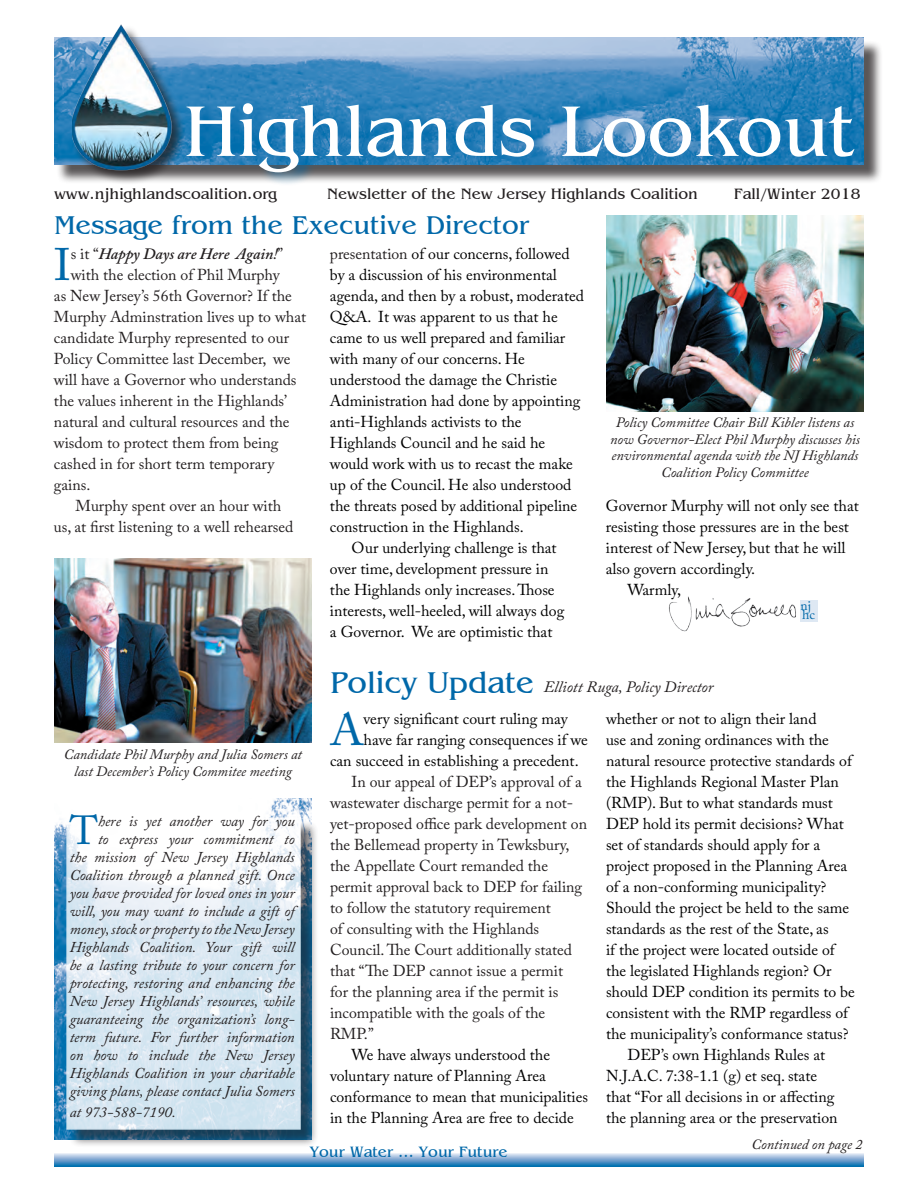
<style>
.page{position:relative;width:918px;height:1188px;background:#fff}
.page>*{position:absolute;margin:0;border:0;box-sizing:border-box;transform-origin:0 0}
.t1{font:75px "Benguiat";letter-spacing:-.005em;color:#fff}
.t2{font:45.3px "Adobe Caslon Pro";color:#0068a9}
.t3{font:40.35px "Adobe Caslon Pro";color:#0068a9}
.t4{font:31.5px "Benguiat";color:#0068a9}
.t5{font:27px "Benguiat";color:#0068a9}
.t6{font:15.75px/21px "Adobe Caslon Pro";color:#000}
.t7{font:15.75px/21px "Adobe Caslon Pro";color:#231f20}
.t8{font:15.75px/21px "Adobe Caslon Pro";color:#010102}
.t9{font:15.75px "Benguiat";color:#231f20}
.t10{font:italic 600 15.75px "Adobe Caslon Pro";color:#231f20}
.t11{font:italic 15.75px "Adobe Caslon Pro";color:#231f20}
.t12{font:15.75px "Benguiat";color:#0068a9}
.t13{font:italic 15px/18px "Adobe Caslon Pro";color:#231f20;text-align:right}
.t14{font:italic 14.25px/16.5px "Adobe Caslon Pro";color:#231f20;text-align:center}
.t15{font:13.5px "Adobe Caslon Pro";color:#0068a9}
.s1{font-weight:400;font-style:normal}
.s2{color:#231f20}
</style>
<div class="page">
<img style="left:54px;top:38px;width:810px;height:127px">
<div style="left:187px;top:98px;width:685px;height:89px;background:#0068a9;opacity:.75"></div>
<svg style="left:54px;top:1153px;width:810px;height:14px;background:#71a6cf"></svg>
<div style="left:800px;top:600px;width:18px;height:21px;background:#dee8f3"></div>
<img style="left:669px;top:596px;width:127px;height:36px">
<img style="left:55px;top:799px;width:257px;height:341px">
<div style="left:69px;top:820px;width:250px;height:328px;background:#231f20;opacity:.75"></div>
<svg style="left:66px;top:818px;width:235px;height:312px;fill:#d9e7f2"></svg>
<div style="left:71px;top:24px;width:115px;height:161px;background:#231f20;opacity:.75"></div>
<img style="left:73px;top:24px;width:100px;height:149px">
<img style="left:606px;top:215px;width:258px;height:196px">
<img style="left:54px;top:559px;width:258px;height:183px">
<h1 class="t1" style="left:184px;top:92px;width:672px">Highlands Lookout</h1>
<p class="t9" style="left:54px;top:185px;width:224px">www.njhighlandscoalition.org</p>
<p class="t9" style="left:327px;top:185px;width:372px">Newsletter of the New Jersey Highlands Coalition</p>
<p class="t9" style="left:734px;top:185px;width:129px">Fall/Winter 2018</p>
<h3 class="t5" style="left:54px;top:211px;width:476px">Message from the Executive Director</h3>
<h2 class="t2" style="left:54px;top:238px;width:18px">I</h2>
<p class="t10" style="left:71px;top:244px;width:214px"><span class="s1">s it “</span>Happy Days are Here Again!<span class="s1">”</span></p>
<p class="t7" style="left:71px;top:264px;width:211px">with the election of Phil Murphy</p>
<p class="t7" style="left:54px;top:285px;width:239px">as New Jersey’s 56th Governor? If the</p>
<p class="t7" style="left:54px;top:306px;width:254px">Murphy Adminstration lives up to what</p>
<p class="t7" style="left:54px;top:327px;width:237px">candidate Murphy represented to our</p>
<p class="t7" style="left:54px;top:348px;width:238px">Policy Committee last December, we</p>
<p class="t7" style="left:54px;top:369px;width:244px">will have a Governor who understands</p>
<p class="t7" style="left:54px;top:390px;width:235px">the values inherent in the Highlands’</p>
<p class="t7" style="left:54px;top:411px;width:237px">natural and cultural resources and the</p>
<p class="t7" style="left:54px;top:432px;width:226px">wisdom to protect them from being</p>
<p class="t7" style="left:54px;top:453px;width:222px">cashed in for short term temporary</p>
<p class="t7" style="left:54px;top:474px;width:38px">gains.</p>
<p class="t7" style="left:76px;top:495px;width:207px">Murphy spent over an hour with</p>
<p class="t7" style="left:54px;top:516px;width:241px">us, at first listening to a well rehearsed</p>
<p class="t6" style="left:330px;top:243px;width:241px"><span class="s2">presentation</span> of our concerns, followed</p>
<p class="t6" style="left:330px;top:264px;width:228px">by a discussion of his environmental</p>
<p class="t6" style="left:330px;top:285px;width:255px">agenda, and then by a robust, moderated</p>
<p class="t6" style="left:330px;top:306px;width:229px">Q&amp;A. It was apparent to us that he</p>
<p class="t6" style="left:330px;top:327px;width:237px">came to us well prepared and familiar</p>
<p class="t6" style="left:330px;top:348px;width:196px">with many of our concerns. He</p>
<p class="t6" style="left:330px;top:369px;width:229px">understood the damage the Christie</p>
<p class="t6" style="left:330px;top:390px;width:252px">Administration had done by appointing</p>
<p class="t6" style="left:330px;top:411px;width:193px">anti-Highlands activists to the</p>
<p class="t6" style="left:330px;top:432px;width:217px">Highlands Council and he said he</p>
<p class="t6" style="left:330px;top:453px;width:244px">would work with us to recast the make</p>
<p class="t6" style="left:330px;top:474px;width:243px">up of the Council. He also understood</p>
<p class="t6" style="left:330px;top:495px;width:249px">the threats posed by additional pipeline</p>
<p class="t6" style="left:330px;top:516px;width:195px">construction in the Highlands.</p>
<p class="t6" style="left:352px;top:537px;width:207px">Our underlying challenge is that</p>
<p class="t6" style="left:330px;top:558px;width:220px">over time, development pressure in</p>
<p class="t6" style="left:330px;top:579px;width:226px">the Highlands only increases. Those</p>
<p class="t6" style="left:330px;top:600px;width:236px">interests, well-heeled, will always dog</p>
<p class="t6" style="left:330px;top:621px;width:224px">a Governor. We are optimistic that</p>
<p class="t14" style="left:610px;top:414px;width:251px">Policy Committee Chair Bill Kibler listens as now Governor-Elect Phil Murphy discusses his environmental agenda with the NJ Highlands Coalition Policy Committee</p>
<p class="t6" style="left:606px;top:495px;width:254px">Governor Murphy will not only see that</p>
<p class="t6" style="left:606px;top:516px;width:245px">resisting those pressures are in the best</p>
<p class="t6" style="left:606px;top:537px;width:241px">interest of New Jersey, but that he will</p>
<p class="t6" style="left:606px;top:558px;width:151px">also govern accordingly.</p>
<p class="t6" style="left:627px;top:579px;width:55px">Warmly,</p>
<p class="t15" style="left:801px;top:598px;width:12px">nj</p>
<p class="t15" style="left:802px;top:607px;width:14px">hc</p>
<h3 class="t4" style="left:330px;top:666px;width:205px">Policy Update</h3>
<h2 class="t2" style="left:330px;top:703px;width:35px">A</h2>
<p class="t6" style="left:364px;top:708px;width:206px">very significant court ruling may</p>
<p class="t11" style="left:544px;top:677px;width:171px">Elliott Ruga, Policy Director</p>
<p class="t6" style="left:606px;top:708px;width:250px">whether or not to align their land<br>use and zoning ordinances with the natural resource protective standards of the Highlands Regional Master Plan (RMP). But to what standards must DEP hold its permit decisions? What set of standards should apply for a project proposed in the Planning Area of a non-conforming municipality?<br>Should the project be held to the same standards as the rest of the State, as<br>if the project were located outside of the legislated Highlands region? Or should DEP condition its permits to be consistent with the RMP regardless of the municipality’s conformance status?</p>
<p class="t8" style="left:606px;top:1044px;width:233px;text-indent:22px">DEP’s own Highlands Rules at N.J.A.C. 7:38-1.1 (g) et seq. state that “For all decisions in or affecting the planning area or the preservation</p>
<p class="t14" style="left:752px;top:1136px;width:112px">Continued on page 2</p>
<p class="t6" style="left:364px;top:729px;width:226px">have far ranging consequences if we</p>
<p class="t6" style="left:330px;top:750px;width:250px">can succeed in establishing a precedent.</p>
<p class="t7" style="left:330px;top:771px;width:259px;text-indent:22px">In our appeal of DEP’s approval of a wastewater discharge permit for a not&shy;yet-proposed office park development on the Bellemead property in Tewksbury, the Appellate Court remanded the permit approval back to DEP for failing to follow the statutory requirement<br>of consulting with the Highlands Council. The Court additionally stated that “The DEP cannot issue a permit<br>for the planning area if the permit is incompatible with the goals of the RMP.”</p>
<p class="t6" style="left:330px;top:1044px;width:260px;text-indent:22px">We have always understood the voluntary nature of Planning Area conformance to mean that municipalities in the Planning Area are free to decide</p>
<p class="t14" style="left:64px;top:746px;width:240px">Candidate Phil Murphy and Julia Somers at last December’s Policy Commitee meeting</p>
<h3 class="t3" style="left:70px;top:807px;width:30px">T</h3>
<p class="t13" style="left:70px;top:812px;width:227px">here is yet another way for you<br>to express your commitment to<br>the mission of New Jersey Highlands Coalition through a planned gift. Once you have provided for loved ones in your will, you may want to include a gift of money, stock or property to the New Jersey Highlands Coalition. Your gift will be a lasting tribute to your concern for protecting, restoring and enhancing the New Jersey Highlands’ resources, while guaranteeing the organization’s long&shy;term future. For further information on how to include the New Jersey Highlands Coalition in your charitable giving plans, please contact Julia Somers</p>
<p class="t13" style="left:70px;top:1103px;width:108px">at 973-588-7190.</p>
<p class="t12" style="left:310px;top:1144px;width:199px">Your Water … Your Future</p>
</div>
